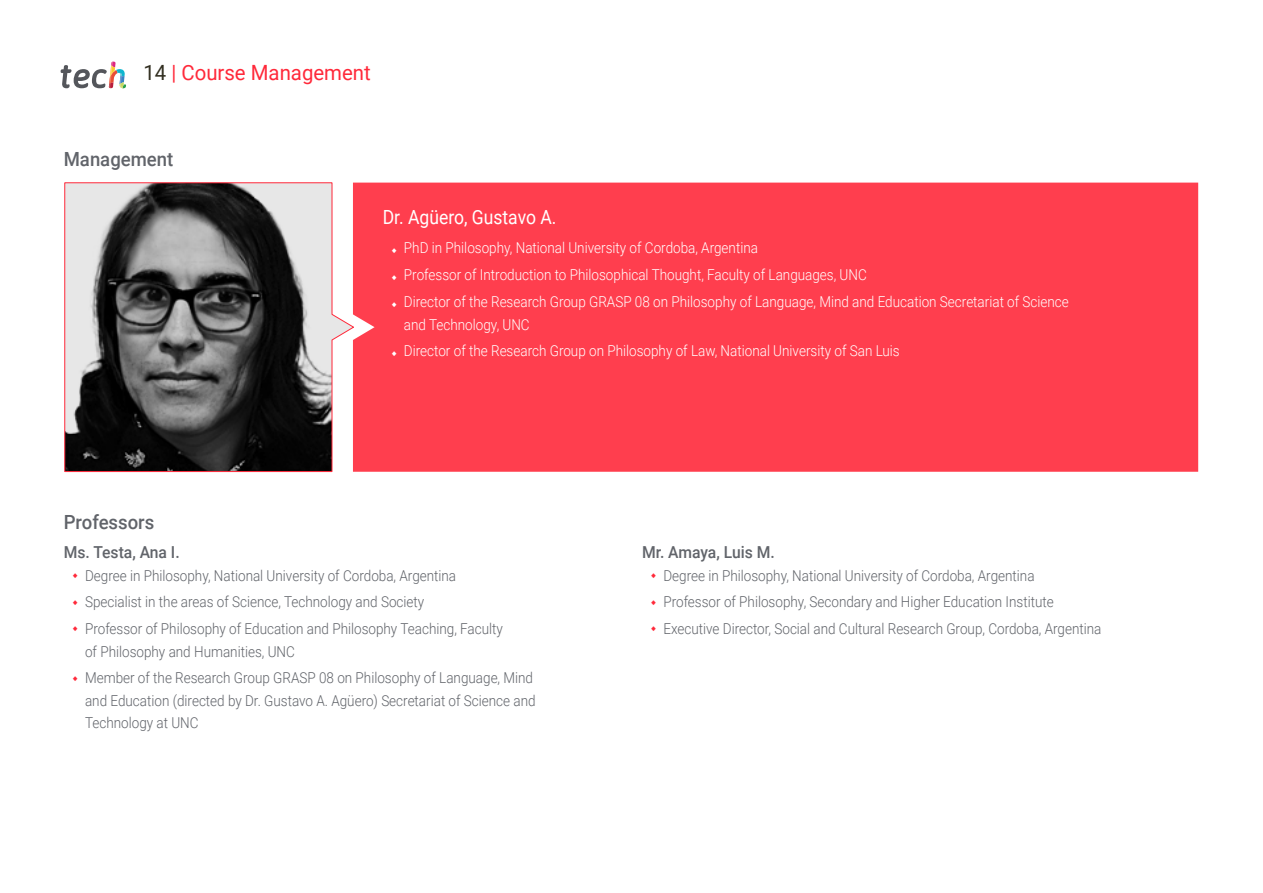
<style>
.page{position:relative;width:1263px;height:893px;background:#fff}
.page>*{position:absolute;margin:0;border:0;box-sizing:border-box;transform-origin:0 0}
.t1{font:21px "Roboto";color:#ff293a}
.t2{font:500 19.5px "Roboto";color:#61646a;scale:.95 1}
.t3{font:19.5px "Roboto";color:#fff;scale:.9 1}
.t4{font:500 16.5px "Roboto";color:#61646a;scale:.95 1}
.t5{font:300 15px/26.7px "Roboto";color:#61646a;scale:.9 1}
.t6{font:300 15px/26.7px "Roboto";color:#fff;scale:.9 1}
.s1{color:#312e20}
</style>
<div class="page">
<div style="left:354px;top:183px;width:844px;height:289px;background:#ff3e4e"></div>
<svg style="left:64px;top:182px;width:290px;height:290px;background:#6d6a6a"></svg>
<svg style="left:61px;top:62px;width:65px;height:27px"></svg>
<svg style="left:392px;top:248px;width:5px;height:5px"></svg>
<svg style="left:392px;top:275px;width:5px;height:5px"></svg>
<svg style="left:392px;top:302px;width:5px;height:5px"></svg>
<svg style="left:392px;top:351px;width:5px;height:5px"></svg>
<h1 class="t1" style="left:144px;top:57px;width:229px"><span class="s1">14</span> | Course Management</h1>
<h2 class="t2" style="left:64px;top:145px;width:117px">Management</h2>
<h2 class="t3" style="left:383px;top:203px;width:195px">Dr. Agüero, Gustavo A.</h2>
<p class="t6" style="left:404px;top:234px;width:740px">PhD in Philosophy, National University of Cordoba, Argentina<br>Professor of Introduction to Philosophical Thought, Faculty of Languages, UNC<br>Director of the Research Group GRASP 08 on Philosophy of Language, Mind and Education Secretariat of Science</p>
<p class="t6" style="left:404px;top:310px;width:552px">and Technology, UNC<br>Director of the Research Group on Philosophy of Law, National University of San Luis</p>
<h2 class="t2" style="left:64px;top:508px;width:97px">Professors</h2>
<p class="t4" style="left:64px;top:541px;width:124px">Ms. Testa, Ana I.</p>
<p class="t5" style="left:85px;top:561px;width:466px">Degree in Philosophy, National University of Cordoba, Argentina<br>Specialist in the areas of Science, Technology and Society<br>Professor of Philosophy of Education and Philosophy Teaching, Faculty</p>
<p class="t5" style="left:85px;top:637px;width:499px">of Philosophy and Humanities, UNC<br>Member of the Research Group GRASP 08 on Philosophy of Language, Mind</p>
<p class="t5" style="left:85px;top:689px;width:502px;line-height:22.5px">and Education (directed by Dr. Gustavo A. Agüero) Secretariat of Science and<br>Technology at UNC</p>
<p class="t4" style="left:642px;top:541px;width:141px">Mr. Amaya, Luis M.</p>
<p class="t5" style="left:663px;top:561px;width:488px">Degree in Philosophy, National University of Cordoba, Argentina<br>Professor of Philosophy, Secondary and Higher Education Institute<br>Executive Director, Social and Cultural Research Group, Cordoba, Argentina</p>
</div>
